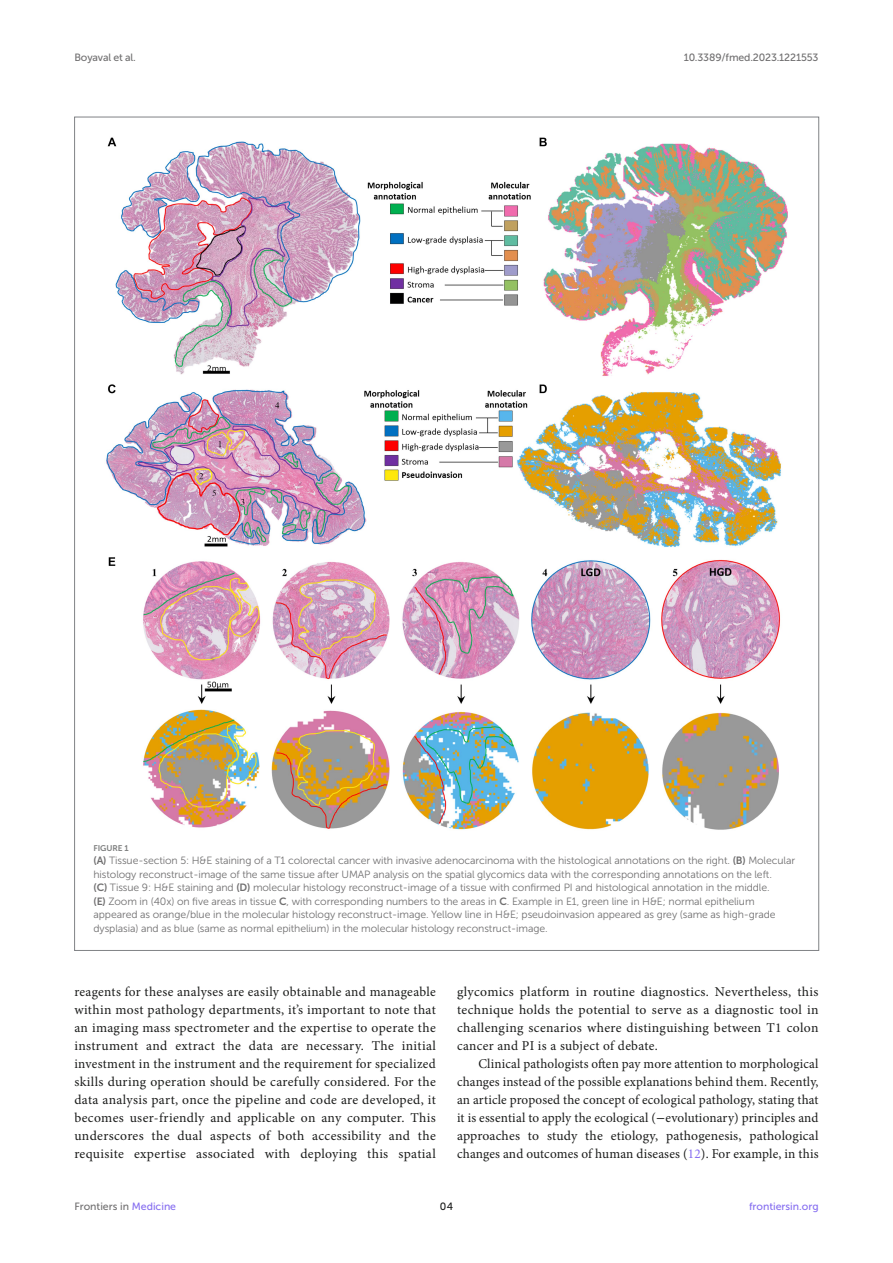
<style>
.page{position:relative;width:893px;height:1263px;background:#fff}
.page>*{position:absolute;margin:0;border:0;box-sizing:border-box;transform-origin:0 0}
.TEXT{font:13.5px/18px "Minion Pro";letter-spacing:.02em;color:#1b1c1b;text-align:justify}
.FIG_LEG{font:10.5px/13.5px "Museo Sans 300";letter-spacing:-.01em;color:#706f70}
.t1{font:10.5px "Museo Sans 500";letter-spacing:-.015em;color:#706f70}
.t2{font:10.5px "Museo Sans 500";color:#856df0}
.t3{font:10.5px "Museo Sans 500";color:#1b1c1b}
.FIG_HD{font:8.25px "Museo Sans 700";letter-spacing:-.01em;color:#7e7f7f}
.s1{font-family:"Museo Sans 700"}
.s2{font-family:"STIX General"}
.s3{color:#856df0}
</style>
<div class="page">
<img style="left:106px;top:137px;width:682px;height:693px">
<p class="t1" style="left:74px;top:51px;width:63px">Boyaval et al.</p>
<p class="t1" style="left:684px;top:51px;width:136px">10.3389/fmed.2023.1221553</p>
<p class="FIG_HD" style="left:94px;top:843px;width:37px">FIGURE 1</p>
<p class="FIG_LEG" style="left:94px;top:854px;width:703px"><span class="s1">(A)</span> Tissue-section 5: H&amp;E staining of a T1 colorectal cancer with invasive adenocarcinoma with the histological annotations on the right. <span class="s1">(B)</span> Molecular histology reconstruct-image of the same tissue after UMAP analysis on the spatial glycomics data with the corresponding annotations on the left.<br><span class="s1">(C)</span> Tissue 9: H&amp;E staining and <span class="s1">(D)</span> molecular histology reconstruct-image of a tissue with confirmed PI and histological annotation in the middle.<br><span class="s1">(E)</span> Zoom in (40x) on five areas in tissue <span class="s1">C</span>, with corresponding numbers to the areas in <span class="s1">C</span>. Example in E1, green line in H&amp;E; normal epithelium appeared as orange/blue in the molecular histology reconstruct-image. Yellow line in H&amp;E; pseudoinvasion appeared as grey (same as high-grade dysplasia) and as blue (same as normal epithelium) in the molecular histology reconstruct-image.</p>
<p class="TEXT" style="left:74px;top:983px;width:363px">reagents for these analyses are easily obtainable and manageable within most pathology departments, it’s important to note that an imaging mass spectrometer and the expertise to operate the instrument and extract the data are necessary. The initial investment in the instrument and the requirement for specialized skills during operation should be carefully considered. For the data analysis part, once the pipeline and code are developed, it becomes user-friendly and applicable on any computer. This underscores the dual aspects of both accessibility and the requisite expertise associated with deploying this spatial</p>
<p class="TEXT" style="left:457px;top:983px;width:363px">glycomics platform in routine diagnostics. Nevertheless, this technique holds the potential to serve as a diagnostic tool in challenging scenarios where distinguishing between T1 colon cancer and PI is a subject of debate.</p>
<p class="TEXT" style="left:457px;top:1055px;width:363px;text-indent:21px">Clinical pathologists often pay more attention to morphological changes instead of the possible explanations behind them. Recently, an article proposed the concept of ecological pathology, stating that it is essential to apply the ecological (<span class="s2">−</span>evolutionary) principles and approaches to study the etiology, pathogenesis, pathological changes and outcomes of human diseases (<span class="s3">12</span>). For example, in this</p>
<p class="t1" style="left:74px;top:1200px;width:103px">Frontiers in <span class="s3">Medicine</span></p>
<p class="t3" style="left:440px;top:1200px;width:15px">04</p>
<p class="t2" style="left:749px;top:1200px;width:71px">frontiersin.org</p>
</div>
